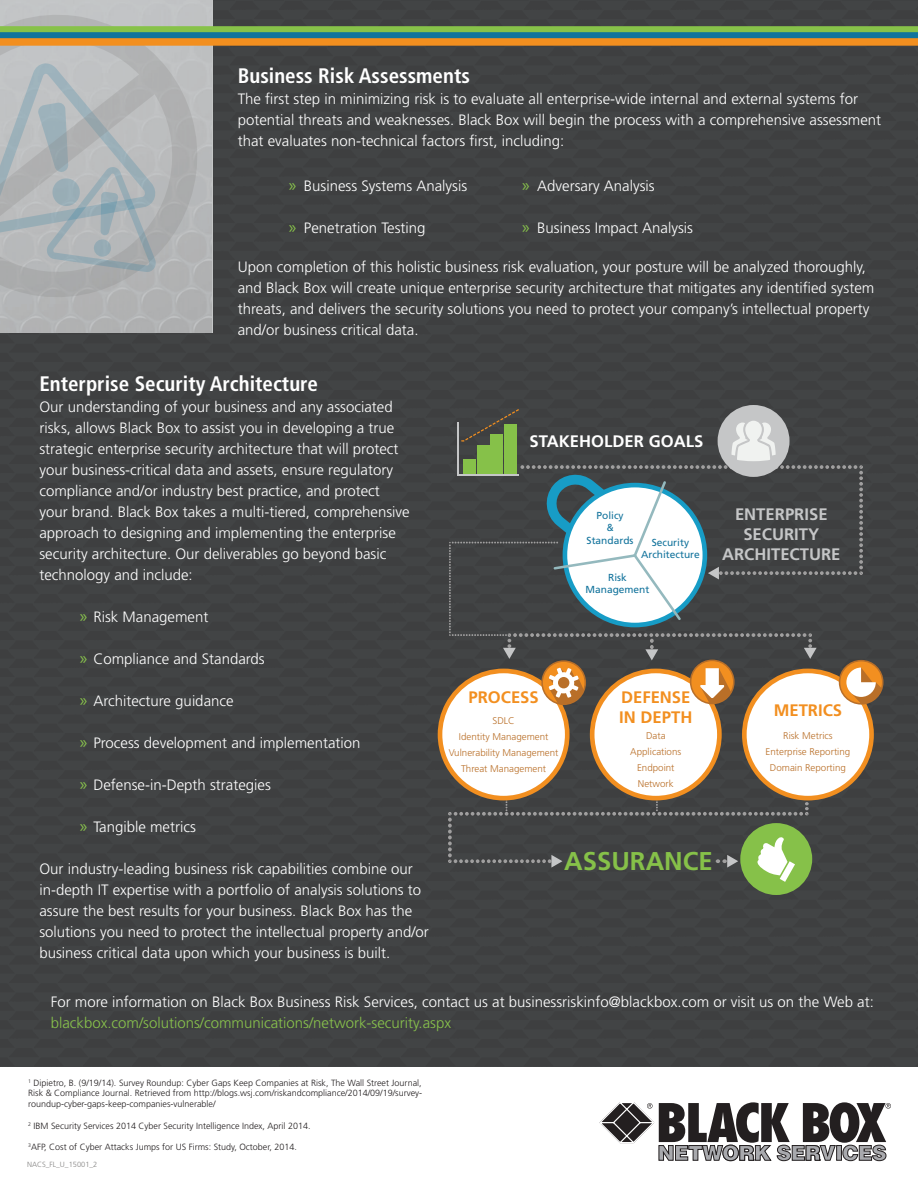
<style>
.page{position:relative;width:918px;height:1188px;background:#fff}
.page>*{position:absolute;margin:0;border:0;box-sizing:border-box;transform-origin:0 0}
.t1{font:700 25.65px "Frutiger";color:#86c149}
.t2{font:700 condensed 21px "Frutiger";color:#fff}
.t3{font:700 16.65px/20px "Frutiger";color:#c5c6c7;text-align:center}
.t4{font:700 16.65px/20px "Frutiger";color:#f28f20}
.t5{font:700 16.65px "Frutiger";color:#fff}
.t6{font:300 15px/21px "Frutiger";color:#fff}
.t7{font:10.2px/12.1px "Frutiger";color:#12739c;text-align:center}
.t8{font:300 9.75px/15.9px "Frutiger";color:#b96f28;text-align:center}
.t9{font:300 9px/10.8px "Frutiger";color:#231f20;text-align:justify}
.t10{font:300 7.5px "Frutiger";color:#848382}
.s1{font-family:"Myriad Pro";font-weight:400;font-size:18px;color:#88c24c}
.s2{color:#88c24c}
</style>
<div class="page">
<div style="left:0;top:0;width:918px;height:1066px;background:#414344"></div>
<img style="left:0;top:0;width:212px;height:333px">
<svg style="left:599px;top:1102px;width:292px;height:59px"></svg>
<div style="left:740px;top:823px;width:72px;height:72px;background:#86c149;border-radius:50%"></div>
<svg style="left:840px;top:661px;width:43px;height:43px"></svg>
<div style="left:839px;top:660px;width:45px;height:45px;border:2px solid #b96f28;border-radius:50%"></div>
<svg style="left:691px;top:660px;width:43px;height:44px"></svg>
<div style="left:690px;top:660px;width:45px;height:44px;border:2px solid #b96f28;border-radius:50%"></div>
<svg style="left:542px;top:661px;width:43px;height:43px"></svg>
<div style="left:541px;top:660px;width:45px;height:45px;border:2px solid #b96f28;border-radius:50%"></div>
<svg style="left:438px;top:666px;width:444px;height:216px"></svg>
<svg style="left:449px;top:409px;width:414px;height:251px;background:#626868"></svg>
<svg style="left:0;top:14px;width:199px;height:284px;background:#b4b5b6"></svg>
<div style="left:0;top:26px;width:918px;height:8px;background:#87c249"></div>
<div style="left:0;top:32px;width:918px;height:8px;background:#11749d"></div>
<div style="left:0;top:38px;width:918px;height:8px;background:#f28f1f"></div>
<svg style="left:0;top:63px;width:156px;height:209px;background:#afb6b9"></svg>
<p class="t2" style="left:238px;top:64px;width:234px">Business Risk Assessments</p>
<p class="t6" style="left:238px;top:89px;width:645px">The first step in minimizing risk is to evaluate all enterprise-wide internal and external systems for potential threats and weaknesses. Black Box will begin the process with a comprehensive assessment that evaluates non-technical factors first, including:</p>
<p class="t6" style="left:289px;top:175px;width:180px"><span class="s1">»</span> Business Systems Analysis</p>
<p class="t6" style="left:289px;top:217px;width:138px"><span class="s1">»</span> Penetration Testing</p>
<p class="t6" style="left:522px;top:175px;width:134px"><span class="s1">»</span> Adversary Analysis</p>
<p class="t6" style="left:522px;top:217px;width:172px"><span class="s1">»</span> Business Impact Analysis</p>
<p class="t6" style="left:238px;top:257px;width:638px">Upon completion of this holistic business risk evaluation, your posture will be analyzed thoroughly, and Black Box will create unique enterprise security architecture that mitigates any identified system threats, and delivers the security solutions you need to protect your company’s intellectual property and/or business critical data.</p>
<p class="t2" style="left:39px;top:371px;width:280px">Enterprise Security Architecture</p>
<p class="t6" style="left:39px;top:396px;width:372px">Our understanding of your business and any associated risks, allows Black Box to assist you in developing a true strategic enterprise security architecture that will protect your business-critical data and assets, ensure regulatory compliance and/or industry best practice, and protect your brand. Black Box takes a multi-tiered, comprehensive approach to designing and implementing the enterprise security architecture. Our deliverables go beyond basic technology and include:</p>
<p class="t6" style="left:80px;top:606px;width:130px"><span class="s1">»</span> Risk Management</p>
<p class="t6" style="left:80px;top:648px;width:186px"><span class="s1">»</span> Compliance and Standards</p>
<p class="t6" style="left:80px;top:690px;width:155px"><span class="s1">»</span> Architecture guidance</p>
<p class="t6" style="left:80px;top:732px;width:282px"><span class="s1">»</span> Process development and implementation</p>
<p class="t6" style="left:80px;top:774px;width:193px"><span class="s1">»</span> Defense-in-Depth strategies</p>
<p class="t6" style="left:80px;top:816px;width:117px"><span class="s1">»</span> Tangible metrics</p>
<p class="t6" style="left:39px;top:858px;width:391px">Our industry-leading business risk capabilities combine our in-depth IT expertise with a portfolio of analysis solutions to assure the best results for your business. Black Box has the solutions you need to protect the intellectual property and/or business critical data upon which your business is built.</p>
<p class="t5" style="left:530px;top:431px;width:175px">STAKEHOLDER GOALS</p>
<p class="t7" style="left:587px;top:510px;width:48px">Policy<br>&amp;<br>Standards</p>
<p class="t7" style="left:641px;top:536px;width:60px">Security<br>Architecture</p>
<p class="t7" style="left:586px;top:571px;width:65px">Risk<br>Management</p>
<p class="t3" style="left:722px;top:504px;width:120px">ENTERPRISE<br>SECURITY<br>ARCHITECTURE</p>
<p class="t4" style="left:468px;top:688px;width:72px">PROCESS</p>
<p class="t4" style="left:619px;top:688px;width:75px">DEFENSE<br>IN DEPTH</p>
<p class="t8" style="left:630px;top:728px;width:53px">Data<br>Applications<br>Endpoint<br>Network</p>
<p class="t8" style="left:449px;top:713px;width:111px">SDLC<br>Identity Management<br>Vulnerability Management<br>Threat Management</p>
<p class="t1" style="left:564px;top:846px;width:150px">ASSURANCE</p>
<p class="t4" style="left:774px;top:700px;width:70px">METRICS</p>
<p class="t8" style="left:766px;top:728px;width:86px">Risk Metrics<br>Enterprise Reporting<br>Domain Reporting</p>
<p class="t6" style="left:51px;top:991px;width:825px">For more information on Black Box Business Risk Services, contact us at businessriskinfo@blackbox.com or visit us on the Web at: <span class="s2">blackbox.com/solutions/communications/network-security.aspx</span></p>
<p class="t9" style="left:28px;top:1077px;width:396px"><sup>1</sup> Dipietro, B. (9/19/14). Survey Roundup: Cyber Gaps Keep Companies at Risk, The Wall Street Journal, Risk &amp; Compliance Journal. Retrieved from http://blogs.wsj.com/riskandcompliance/2014/09/19/survey&shy;roundup-cyber-gaps-keep-companies-vulnerable/</p>
<p class="t9" style="left:28px;top:1120px;width:284px"><sup>2</sup> IBM Security Services 2014 Cyber Security Intelligence Index, April 2014.</p>
<p class="t9" style="left:28px;top:1142px;width:270px"><sup>3</sup>AFP, Cost of Cyber Attacks Jumps for US Firms: Study, October, 2014.</p>
<p class="t10" style="left:27px;top:1160px;width:72px">NACS_FL_U_15001_2</p>
</div>
